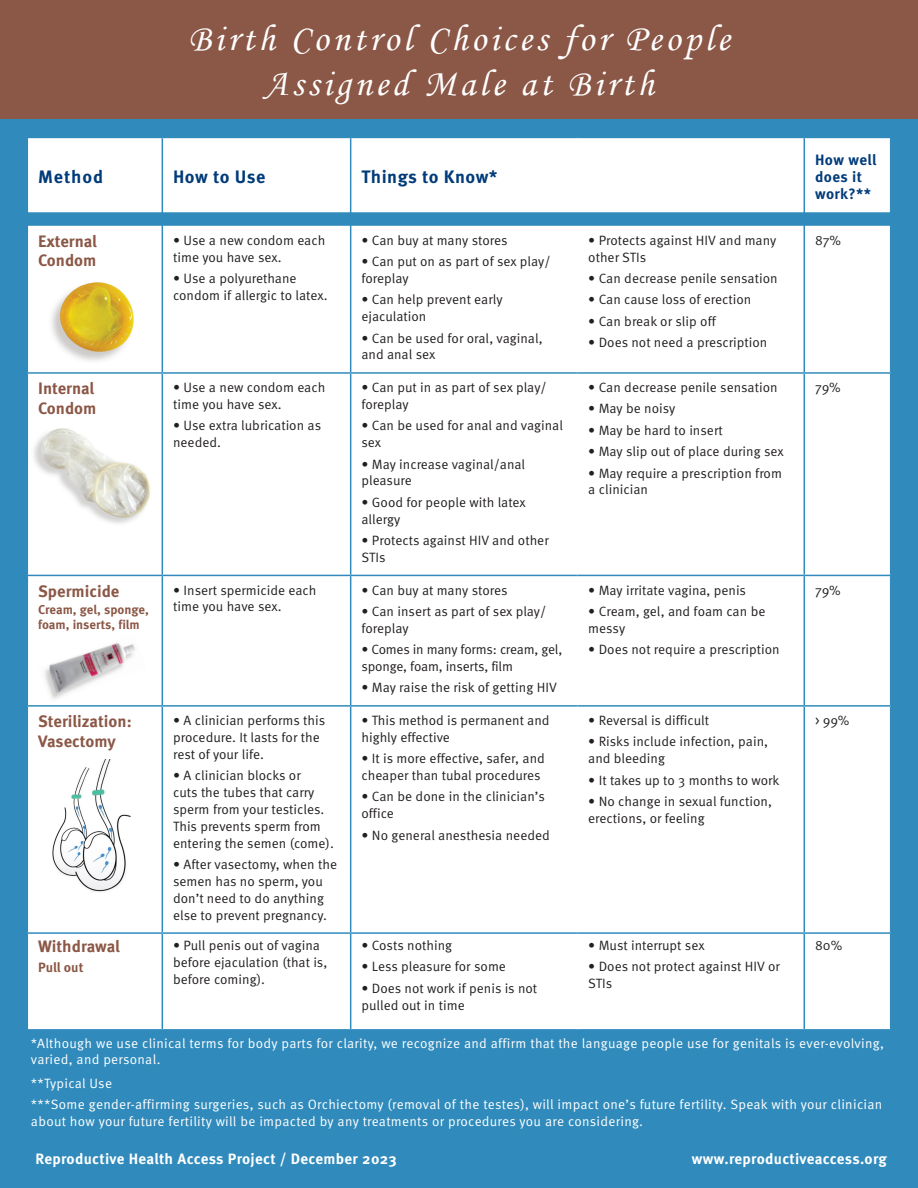
<style>
.page{position:relative;width:918px;height:1188px;background:#308bbc}
.page>*{position:absolute;margin:0;border:0;box-sizing:border-box;transform-origin:0 0}
.t1{font:37.5px "Monotype Corsiva";letter-spacing:.1em;color:#fff}
.t2{font:700 18px "Meta Pro";letter-spacing:.025em;color:#013b79}
.method{font:700 16.5px/19.5px "Meta Pro";color:#8b5746}
.body{font:700 15px "Meta Pro";letter-spacing:.02em;color:#fff}
.t3{font:700 15px/17.2px "Meta Pro";letter-spacing:.025em;color:#013b79}
.body-2{font:13.5px/16.8px "Meta Pro Norm";color:#231f20}
.body-3{font:13.5px/16.8px "Meta Pro Norm";letter-spacing:.02em;color:#fff}
.method_sub{font:700 13.5px "Meta Pro";letter-spacing:-.005em;color:#8b5746}
.method_sub-2{font:700 12.75px/14.7px "Meta Pro";color:#8b5746}
</style>
<div class="page">
<div style="left:28px;top:138px;width:862px;height:891px;background:#fff"></div>
<hr style="left:162px;top:138px;width:1px;height:82px;background:#308bbc">
<hr style="left:350px;top:138px;width:1px;height:82px;background:#308bbc">
<hr style="left:804px;top:138px;width:1px;height:82px;background:#308bbc">
<hr style="left:162px;top:222px;width:1px;height:150px;background:#308bbc">
<hr style="left:27px;top:372px;width:135px;height:2px;background:#308bbc">
<hr style="left:162px;top:372px;width:189px;height:2px;background:#308bbc">
<hr style="left:162px;top:374px;width:1px;height:201px;background:#308bbc">
<hr style="left:804px;top:372px;width:87px;height:2px;background:#308bbc">
<hr style="left:27px;top:575px;width:135px;height:1px;background:#308bbc">
<hr style="left:162px;top:575px;width:189px;height:1px;background:#308bbc">
<hr style="left:162px;top:576px;width:1px;height:129px;background:#308bbc">
<hr style="left:804px;top:575px;width:87px;height:1px;background:#308bbc">
<hr style="left:27px;top:705px;width:135px;height:2px;background:#308bbc">
<hr style="left:162px;top:705px;width:189px;height:2px;background:#308bbc">
<hr style="left:162px;top:707px;width:1px;height:225px;background:#308bbc">
<hr style="left:804px;top:705px;width:87px;height:2px;background:#308bbc">
<hr style="left:27px;top:932px;width:135px;height:2px;background:#308bbc">
<hr style="left:162px;top:932px;width:189px;height:2px;background:#308bbc">
<hr style="left:162px;top:934px;width:1px;height:95px;background:#308bbc">
<hr style="left:804px;top:932px;width:87px;height:2px;background:#308bbc">
<hr style="left:350px;top:222px;width:1px;height:150px;background:#308bbc">
<hr style="left:804px;top:222px;width:1px;height:150px;background:#308bbc">
<hr style="left:351px;top:372px;width:226px;height:2px;background:#308bbc">
<hr style="left:350px;top:374px;width:1px;height:201px;background:#308bbc">
<hr style="left:577px;top:372px;width:227px;height:2px;background:#308bbc">
<hr style="left:804px;top:374px;width:1px;height:201px;background:#308bbc">
<hr style="left:351px;top:575px;width:226px;height:1px;background:#308bbc">
<hr style="left:350px;top:576px;width:1px;height:129px;background:#308bbc">
<hr style="left:577px;top:575px;width:227px;height:1px;background:#308bbc">
<hr style="left:804px;top:576px;width:1px;height:129px;background:#308bbc">
<hr style="left:351px;top:705px;width:226px;height:2px;background:#308bbc">
<hr style="left:350px;top:707px;width:1px;height:225px;background:#308bbc">
<hr style="left:577px;top:705px;width:227px;height:2px;background:#308bbc">
<hr style="left:804px;top:707px;width:1px;height:225px;background:#308bbc">
<hr style="left:351px;top:932px;width:226px;height:2px;background:#308bbc">
<hr style="left:350px;top:934px;width:1px;height:95px;background:#308bbc">
<hr style="left:577px;top:932px;width:227px;height:2px;background:#308bbc">
<hr style="left:804px;top:934px;width:1px;height:95px;background:#308bbc">
<div style="left:19px;top:212px;width:876px;height:14px;background:#308bbc;border:2px solid #308bbc"></div>
<img style="left:52px;top:759px;width:79px;height:134px">
<img style="left:44px;top:278px;width:95px;height:84px">
<img style="left:31px;top:425px;width:122px;height:101px">
<img style="left:38px;top:634px;width:108px;height:69px">
<div style="left:0;top:0;width:918px;height:119px;background:#8b5746"></div>
<p class="t1" style="left:188px;top:15px;width:543px">Birth Control Choices for People</p>
<p class="t1" style="left:264px;top:60px;width:391px">Assigned Male at Birth</p>
<p class="t2" style="left:38px;top:163px;width:67px">Method</p>
<p class="t2" style="left:173px;top:163px;width:94px">How to Use</p>
<p class="t2" style="left:361px;top:163px;width:138px">Things to Know*</p>
<p class="method" style="left:38px;top:230px;width:60px">External<br>Condom</p>
<p class="body-2" style="left:173px;top:231px;width:154px">• Use a new condom each time you have sex.</p>
<p class="body-2" style="left:173px;top:269px;width:156px">• Use a polyurethane condom if allergic to latex.</p>
<p class="body-2" style="left:361px;top:231px;width:148px">• Can buy at many stores</p>
<p class="body-2" style="left:361px;top:252px;width:191px">• Can put on as part of sex play/ foreplay</p>
<p class="body-2" style="left:361px;top:290px;width:143px">• Can help prevent early ejaculation</p>
<p class="body-2" style="left:361px;top:329px;width:183px">• Can be used for oral, vaginal, and anal sex</p>
<p class="body-2" style="left:588px;top:231px;width:190px">• Protects against HIV and many other STIs</p>
<p class="body-2" style="left:588px;top:269px;width:191px">• Can decrease penile sensation</p>
<p class="body-2" style="left:588px;top:290px;width:165px">• Can cause loss of erection</p>
<p class="body-2" style="left:588px;top:312px;width:129px">• Can break or slip off</p>
<p class="body-2" style="left:588px;top:333px;width:181px">• Does not need a prescription</p>
<p class="method" style="left:38px;top:378px;width:60px">Internal<br>Condom</p>
<p class="body-2" style="left:173px;top:378px;width:154px">• Use a new condom each time you have sex.</p>
<p class="body-2" style="left:173px;top:416px;width:150px">• Use extra lubrication as needed.</p>
<p class="body-2" style="left:361px;top:378px;width:187px">• Can put in as part of sex play/ foreplay</p>
<p class="body-2" style="left:361px;top:416px;width:203px">• Can be used for anal and vaginal sex</p>
<p class="body-2" style="left:361px;top:455px;width:165px">• May increase vaginal/anal pleasure</p>
<p class="body-2" style="left:361px;top:493px;width:166px">• Good for people with latex allergy</p>
<p class="body-2" style="left:361px;top:531px;width:189px">• Protects against HIV and other<br>STIs</p>
<p class="body-2" style="left:588px;top:378px;width:191px">• Can decrease penile sensation</p>
<p class="body-2" style="left:588px;top:399px;width:89px">• May be noisy</p>
<p class="body-2" style="left:588px;top:421px;width:136px">• May be hard to insert</p>
<p class="body-2" style="left:588px;top:442px;width:197px">• May slip out of place during sex</p>
<p class="body-2" style="left:588px;top:464px;width:195px">• May require a prescription from a clinician</p>
<p class="method" style="left:38px;top:580px;width:83px">Spermicide</p>
<p class="method_sub-2" style="left:38px;top:602px;width:112px">Cream, gel, sponge, foam, inserts, film</p>
<p class="body-2" style="left:173px;top:581px;width:145px">• Insert spermicide each time you have sex.</p>
<p class="body-2" style="left:361px;top:581px;width:148px">• Can buy at many stores</p>
<p class="body-2" style="left:361px;top:602px;width:186px">• Can insert as part of sex play/ foreplay</p>
<p class="body-2" style="left:361px;top:640px;width:202px">• Comes in many forms: cream, gel, sponge, foam, inserts, film</p>
<p class="body-2" style="left:361px;top:678px;width:197px">• May raise the risk of getting HIV</p>
<p class="body-2" style="left:588px;top:581px;width:159px">• May irritate vagina, penis</p>
<p class="body-2" style="left:588px;top:602px;width:179px">• Cream, gel, and foam can be messy</p>
<p class="body-2" style="left:588px;top:640px;width:193px">• Does not require a prescription</p>
<p class="method" style="left:38px;top:711px;width:95px">Sterilization:<br>Vasectomy</p>
<p class="body-2" style="left:173px;top:711px;width:154px">• A clinician performs this procedure. It lasts for the rest of your life.</p>
<p class="body-2" style="left:173px;top:766px;width:162px">• A clinician blocks or<br>cuts the tubes that carry sperm from your testicles.<br>This prevents sperm from entering the semen (come).</p>
<p class="body-2" style="left:173px;top:855px;width:165px">• After vasectomy, when the semen has no sperm, you don’t need to do anything else to prevent pregnancy.</p>
<p class="body-2" style="left:361px;top:711px;width:190px">• This method is permanent and highly effective</p>
<p class="body-2" style="left:361px;top:749px;width:185px">• It is more effective, safer, and cheaper than tubal procedures</p>
<p class="body-2" style="left:361px;top:788px;width:185px">• Can be done in the clinician’s office</p>
<p class="body-2" style="left:361px;top:826px;width:190px">• No general anesthesia needed</p>
<p class="body-2" style="left:588px;top:711px;width:123px">• Reversal is difficult</p>
<p class="body-2" style="left:588px;top:732px;width:181px">• Risks include infection, pain, and bleeding</p>
<p class="body-2" style="left:588px;top:771px;width:193px">• It takes up to 3 months to work</p>
<p class="body-2" style="left:588px;top:792px;width:185px">• No change in sexual function, erections, or feeling</p>
<p class="method" style="left:38px;top:936px;width:83px">Withdrawal</p>
<p class="method_sub" style="left:38px;top:957px;width:47px">Pull out</p>
<p class="body-2" style="left:173px;top:936px;width:156px">• Pull penis out of vagina before ejaculation (that is, before coming).</p>
<p class="body-2" style="left:361px;top:936px;width:92px">• Costs nothing</p>
<p class="body-2" style="left:361px;top:957px;width:146px">• Less pleasure for some</p>
<p class="body-2" style="left:361px;top:979px;width:177px">• Does not work if penis is not pulled out in time</p>
<p class="body-2" style="left:588px;top:936px;width:118px">• Must interrupt sex</p>
<p class="body-2" style="left:588px;top:957px;width:193px">• Does not protect against HIV or<br>STIs</p>
<p class="t3" style="left:815px;top:150px;width:63px">How well does it work?**</p>
<p class="body-2" style="left:815px;top:231px;width:28px">87%</p>
<p class="body-2" style="left:815px;top:378px;width:27px">79%</p>
<p class="body-2" style="left:815px;top:581px;width:27px">79%</p>
<p class="body-2" style="left:815px;top:711px;width:36px">&gt; 99%</p>
<p class="body-2" style="left:815px;top:936px;width:29px">80%</p>
<p class="body-3" style="left:31px;top:1034px;width:854px">*Although we use clinical terms for body parts for clarity, we recognize and affirm that the language people use for genitals is ever-evolving, varied, and personal.</p>
<p class="body-3" style="left:31px;top:1095px;width:853px">***Some gender-affirming surgeries, such as Orchiectomy (removal of the testes), will impact one’s future fertility. Speak with your clinician about how your future fertility will be impacted by any treatments or procedures you are considering.</p>
<p class="body-3" style="left:31px;top:1074px;width:83px">**Typical Use</p>
<p class="body" style="left:35px;top:1147px;width:363px">Reproductive Health Access Project / December 2023</p>
<p class="body" style="left:692px;top:1147px;width:196px">www.reproductiveaccess.org</p>
</div>
